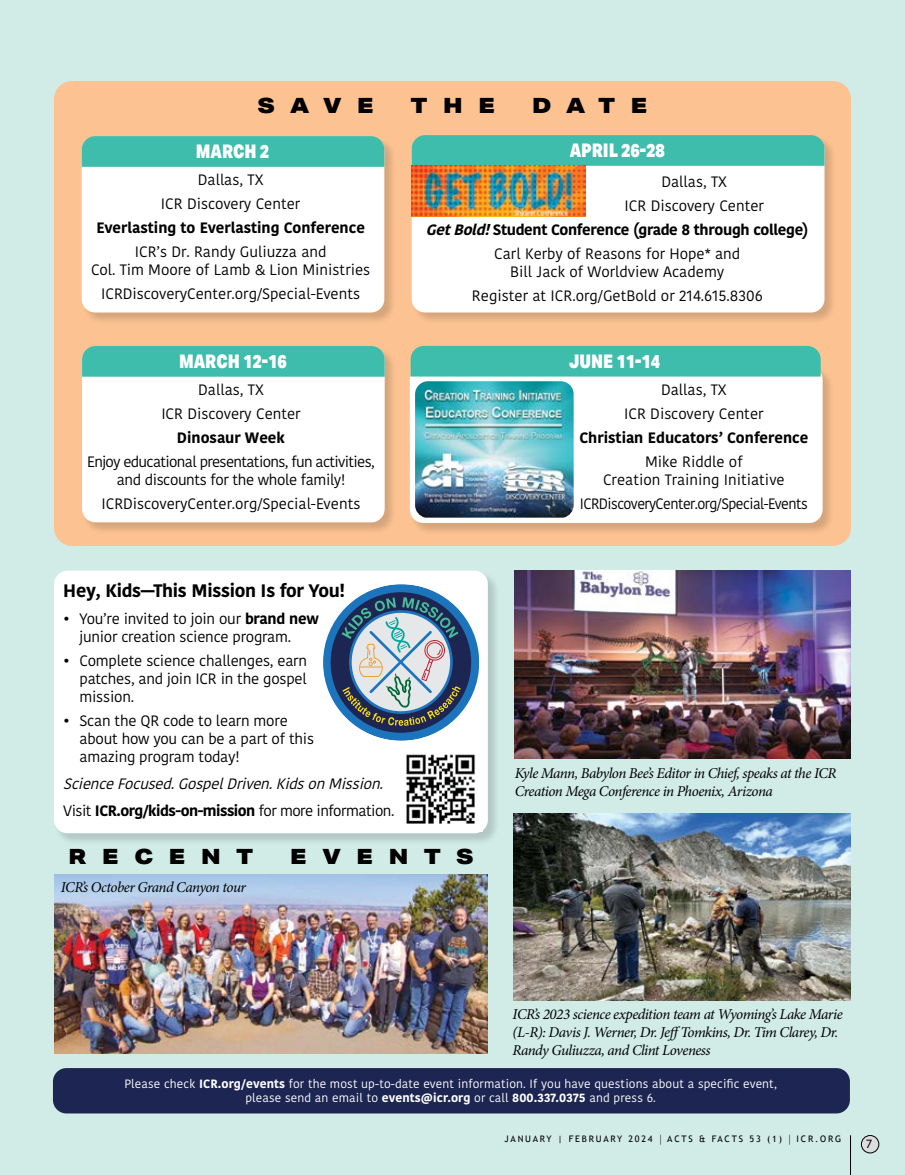
<style>
.page{position:relative;width:905px;height:1175px;background:#fff}
.page>*{position:absolute;margin:0;border:0;box-sizing:border-box;transform-origin:0 0}
.t1{font:900 21px "Aktiv Grotesk Ex";letter-spacing:.75em;color:#000}
.t2{font:900 18.75px "Aktiv Grotesk Cd";color:#fff}
.t3{font:700 18px "Kohinoor Bangla";letter-spacing:-.015em;color:#000}
.t4{font:15px/18px "Kohinoor Bangla";color:#000;text-align:center}
.t5{font:italic 15px/18px "Minion Pro";letter-spacing:-.035em;color:#000}
.t6{font:italic 15px/27px "Kohinoor Bangla";color:#000}
.t7{font:700 15px "Kohinoor Bangla";color:#000}
.t8{font:15px/18px "Kohinoor Bangla";letter-spacing:-.045em;color:#000;text-align:center}
.t9{font:700 15px "Kohinoor Bangla";letter-spacing:-.02em;color:#000}
.t10{font:15px "Kohinoor Bangla";letter-spacing:-.035em;color:#000;scale:.95 1}
.t11{font:12.75px "Myriad Pro";color:#000}
.t12{font:12px/14.2px "Kohinoor Bangla";letter-spacing:.01em;color:#fff;text-align:center}
.t13{font:9px "Trebuchet MS";letter-spacing:.2em;color:#000}
.s1{font-style:italic}
.s2{font-weight:700}
.s3{font-style:normal}
.s4{font-weight:700;font-style:normal}
.s5{font-size:12.15px}
</style>
<div class="page">
<div style="left:0;top:0;width:904px;height:1174px;background:#d1ebe6"></div>
<div style="left:54px;top:570px;width:446px;height:275px;background:#000;opacity:.15"></div>
<div style="left:54px;top:570px;width:434px;height:263px;background:#fff;border-radius:14px"></div>
<div style="left:861px;top:1135px;width:17px;height:17px;background:#dcddde;border-radius:50%"></div>
<div style="left:861px;top:1135px;width:18px;height:18px;border:1px solid #000;border-radius:50%"></div>
<hr style="left:850px;top:1135px;width:1px;height:39px;background:#000">
<div style="left:53px;top:1068px;width:796px;height:45px;background:#1d2552;border-radius:14px"></div>
<div style="left:54px;top:81px;width:796px;height:465px;background:#fcc291;border-radius:18px"></div>
<img style="left:406px;top:754px;width:69px;height:70px">
<div style="left:82px;top:137px;width:314px;height:188px;background:#000;opacity:.15"></div>
<div style="left:82px;top:137px;width:302px;height:175px;background:#fff;border-radius:14px"></div>
<svg style="left:82px;top:136px;width:302px;height:31px;background:#41bdad"></svg>
<div style="left:411px;top:136px;width:425px;height:189px;background:#000;opacity:.15"></div>
<div style="left:411px;top:136px;width:413px;height:176px;background:#fff;border-radius:14px"></div>
<div style="left:411px;top:135px;width:413px;height:31px;background:#3ebdad"></div>
<div style="left:82px;top:346px;width:315px;height:188px;background:#000;opacity:.15"></div>
<div style="left:82px;top:347px;width:302px;height:175px;background:#fff;border-radius:14px"></div>
<div style="left:82px;top:346px;width:302px;height:31px;background:#3ebdad"></div>
<div style="left:409px;top:366px;width:425px;height:169px;background:#000;opacity:.15"></div>
<div style="left:410px;top:366px;width:412px;height:157px;background:#fff;border-radius:14px"></div>
<div style="left:410px;top:346px;width:410px;height:30px;background:#3ebdad"></div>
<img style="left:412px;top:165px;width:173px;height:51px">
<img style="left:415px;top:381px;width:158px;height:136px">
<svg style="left:323px;top:584px;width:156px;height:156px"></svg>
<img style="left:515px;top:570px;width:335px;height:188px">
<img style="left:54px;top:874px;width:434px;height:179px">
<img style="left:513px;top:813px;width:337px;height:187px">
<h1 class="t1" style="left:258px;top:92px;width:117px">SAVE</h1>
<h1 class="t1" style="left:411px;top:92px;width:86px">THE</h1>
<h1 class="t1" style="left:532px;top:92px;width:117px">DATE</h1>
<p class="t2" style="left:196px;top:139px;width:75px">MARCH 2</p>
<p class="t4" style="left:161px;top:168px;width:141px;line-height:24px">Dallas, TX<br>ICR Discovery Center</p>
<p class="t7" style="left:96px;top:215px;width:270px">Everlasting to Everlasting Conference</p>
<p class="t4" style="left:91px;top:243px;width:281px">ICR’s Dr. Randy Guliuzza and<br>Col. Tim Moore of Lamb &amp; Lion Ministries</p>
<p class="t4" style="left:101px;top:285px;width:260px">ICRDiscoveryCenter.org/Special-Events</p>
<p class="t2" style="left:569px;top:138px;width:97px">APRIL 26-28</p>
<p class="t4" style="left:661px;top:173px;width:67px">Dallas, TX</p>
<p class="t4" style="left:624px;top:197px;width:141px">ICR Discovery Center</p>
<p class="t9" style="left:426px;top:217px;width:384px"><span class="s1">GetBold!</span>Student Conference (grade 8 through college)</p>
<p class="t4" style="left:494px;top:245px;width:247px">Carl Kerby of Reasons for Hope* and</p>
<p class="t4" style="left:472px;top:260px;width:292px;line-height:24px">Bill Jack of Worldview Academy<br>Register at ICR.org/GetBold or 214.615.8306</p>
<p class="t2" style="left:179px;top:349px;width:109px">MARCH 12-16</p>
<p class="t4" style="left:161px;top:377px;width:141px;line-height:24px">Dallas, TX<br>ICR Discovery Center</p>
<p class="t7" style="left:177px;top:424px;width:110px">Dinosaur Week</p>
<p class="t8" style="left:87px;top:452px;width:289px">Enjoy educational presentations, fun activities, and discounts for the whole family!</p>
<p class="t4" style="left:101px;top:494px;width:260px">ICRDiscoveryCenter.org/Special-Events</p>
<p class="t3" style="left:63px;top:575px;width:283px">Hey, Kids—This Mission Is for You!</p>
<p class="t4" style="left:79px;top:609px;width:241px;text-align:left;text-indent:-16px">• You’re invited to join our <span class="s2">brand new </span>junior creation science program.</p>
<p class="t4" style="left:79px;top:651px;width:229px;text-align:justify;text-indent:-16px">• Complete science challenges, earn patches, and join ICR in the gospel mission.</p>
<p class="t4" style="left:79px;top:711px;width:236px;text-align:left;text-indent:-16px">• Scan the QR code to learn more about how you can be a part of this amazing program today!</p>
<p class="t6" style="left:63px;top:770px;width:332px">ScienceFocused.GospelDriven.KidsonMission.<br><span class="s3">Visit</span> <span class="s4">ICR.org/kids-on-mission</span> <span class="s3">for more information.</span></p>
<h1 class="t1" style="left:69px;top:843px;width:186px">RECENT</h1>
<h1 class="t1" style="left:290px;top:843px;width:185px">EVENTS</h1>
<p class="t5" style="left:61px;top:878px;width:187px">ICR’s October Grand Canyon tour</p>
<p class="t2" style="left:569px;top:349px;width:92px">JUNE 11-14</p>
<p class="t4" style="left:624px;top:377px;width:141px;line-height:24px">Dallas, TX<br>ICR Discovery Center</p>
<p class="t7" style="left:579px;top:424px;width:230px">Christian Educators’ Conference</p>
<p class="t4" style="left:603px;top:452px;width:183px">Mike Riddle of<br>Creation Training Initiative</p>
<p class="t10" style="left:580px;top:492px;width:241px">ICRDiscoveryCenter.org/Special-Events</p>
<p class="t5" style="left:515px;top:763px;width:323px">Kyle Mann, Babylon Bee’s Editor in Chief, speaks at the ICR<br>Creation Mega Conference in Phoenix, Arizona</p>
<p class="t5" style="left:512px;top:1005px;width:331px">ICR’s 2023 science expedition team at Wyoming’s Lake Marie (L-R): Davis J. Werner, Dr. JeffTomkins, Dr. Tim Clarey, Dr.<br>Randy Guliuzza, and Clint Loveness</p>
<p class="t12" style="left:124px;top:1076px;width:654px">Please check <span class="s2">ICR.org/events</span> for the most up-to-date event information. If you have questions about a specific event, please send an email to <span class="s2">events@icr.org</span> or call <span class="s2">800.337.0375</span> and press 6.</p>
<p class="t13" style="left:504px;top:1133px;width:338px">JANUARY | FEBRUARY 2024 <span class="s5">|</span> ACTS &amp; FACTS 53 (1) <span class="s5">|</span> ICR.ORG</p>
<p class="t11" style="left:865px;top:1136px;width:8px">7</p>
</div>
